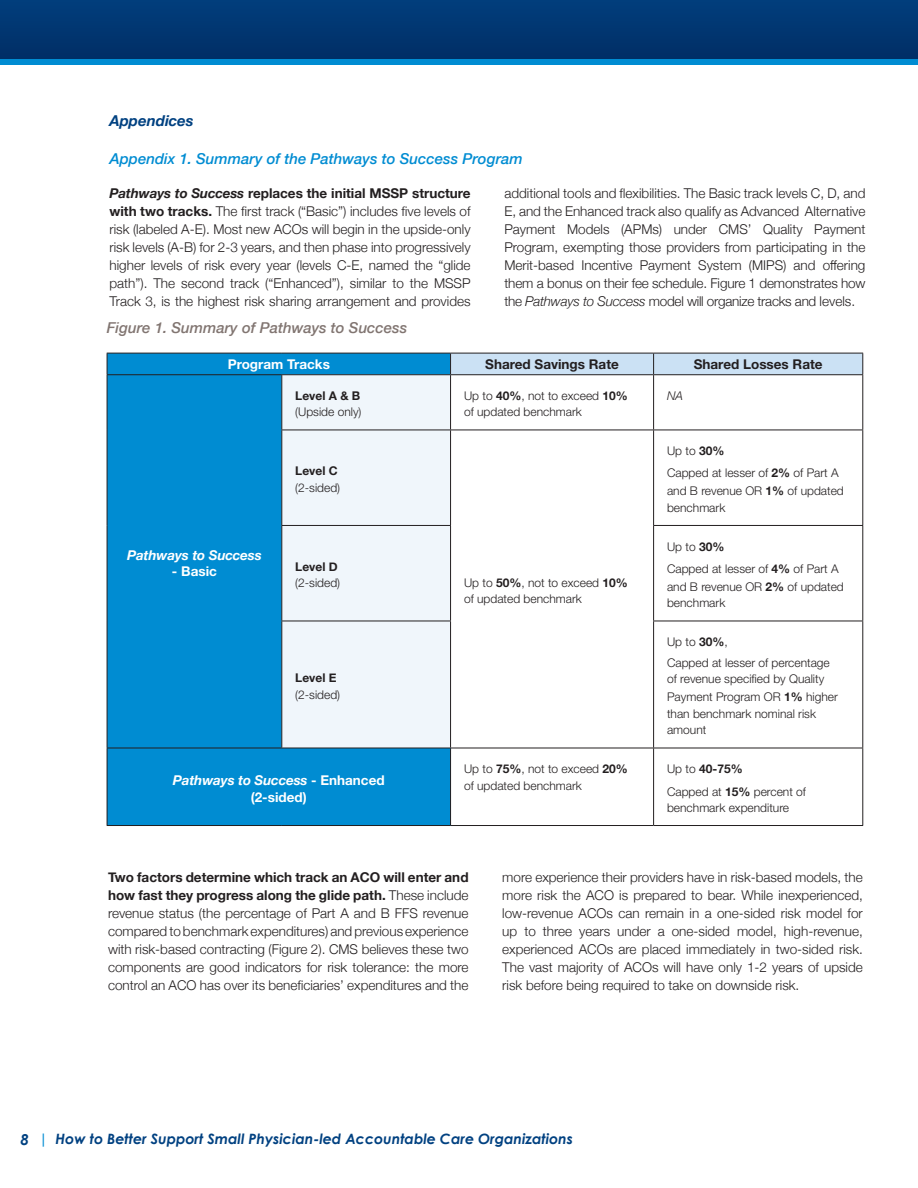
<style>
.page{position:relative;width:918px;height:1188px;background:#fff}
.page>*{position:absolute;margin:0;border:0;box-sizing:border-box;transform-origin:0 0}
.body_h3{font:italic 500 15px "Helvetica Neue";color:#008cd2}
.body_h3-2{font:italic 500 15px "Helvetica Neue";color:#817571}
.Body_Header{font:italic 700 15px "Helvetica Neue";color:#014181}
.t1{font:italic 700 14.25px "Century Gothic";color:#014181}
.Body{font:300 13.5px/18px "Helvetica Neue";color:#231f20;text-align:justify}
.table_headers{font:700 13.5px/16.5px "Helvetica Neue LT Std";color:#fff;text-align:center}
.table_headers-2{font:700 13.5px "Helvetica Neue LT Std";color:#231f20}
.table_headers-3{font:italic 700 13.5px "Helvetica Neue";letter-spacing:-.01em;color:#fff}
.table_body_text{font:300 12px/16.5px "Helvetica Neue LT Std";color:#231f20}
.table_body_text-2{font:700 12px "Helvetica Neue";color:#231f20}
.table_body_text-3{font:italic 300 12px "Helvetica Neue";color:#231f20}
.s1{font-weight:700;font-style:italic}
.s2{font-weight:700}
.s3{font-style:italic}
.s4{font-family:"Helvetica Neue";font-weight:700}
.s5{font-family:"Helvetica Neue";font-style:italic}
.s6{font-family:"Helvetica Neue LT Std";font-weight:300}
.s7{font-size:15px}
.s8{color:#008cd2}
</style>
<div class="page">
<div style="left:0;top:58px;width:918px;height:7px;background:#008cd2"></div>
<div style="left:0;top:0;width:918px;height:58px;background:#013671"></div>
<div style="left:108px;top:354px;width:342px;height:394px;background:#008cd2"></div>
<div style="left:282px;top:375px;width:168px;height:373px;background:#f0f6fb"></div>
<div style="left:107px;top:748px;width:344px;height:78px;background:#008cd2"></div>
<hr style="left:281px;top:430px;width:170px;height:1px;background:#231f20">
<hr style="left:281px;top:525px;width:170px;height:1px;background:#231f20">
<hr style="left:281px;top:621px;width:170px;height:1px;background:#231f20">
<hr style="left:107px;top:375px;width:1px;height:55px;background:#231f20">
<hr style="left:281px;top:375px;width:1px;height:55px;background:#231f20">
<hr style="left:107px;top:430px;width:1px;height:95px;background:#231f20">
<hr style="left:281px;top:430px;width:1px;height:95px;background:#231f20">
<hr style="left:107px;top:525px;width:1px;height:96px;background:#231f20">
<hr style="left:281px;top:526px;width:1px;height:95px;background:#231f20">
<hr style="left:107px;top:621px;width:1px;height:127px;background:#231f20">
<hr style="left:281px;top:621px;width:1px;height:127px;background:#231f20">
<hr style="left:107px;top:748px;width:175px;height:1px;background:#231f20">
<hr style="left:107px;top:748px;width:1px;height:77px;background:#231f20">
<hr style="left:282px;top:748px;width:169px;height:1px;background:#231f20">
<hr style="left:107px;top:825px;width:175px;height:1px;background:#231f20">
<hr style="left:282px;top:825px;width:169px;height:1px;background:#231f20">
<hr style="left:450px;top:375px;width:1px;height:55px;background:#231f20">
<hr style="left:653px;top:375px;width:1px;height:55px;background:#231f20">
<hr style="left:862px;top:375px;width:1px;height:55px;background:#231f20">
<hr style="left:451px;top:430px;width:203px;height:1px;background:#231f20">
<hr style="left:450px;top:430px;width:1px;height:95px;background:#231f20">
<hr style="left:450px;top:526px;width:1px;height:95px;background:#231f20">
<hr style="left:450px;top:621px;width:1px;height:127px;background:#231f20">
<hr style="left:654px;top:430px;width:209px;height:1px;background:#231f20">
<hr style="left:653px;top:430px;width:1px;height:95px;background:#231f20">
<hr style="left:862px;top:430px;width:1px;height:95px;background:#231f20">
<hr style="left:653px;top:525px;width:210px;height:1px;background:#231f20">
<hr style="left:653px;top:526px;width:1px;height:95px;background:#231f20">
<hr style="left:862px;top:526px;width:1px;height:95px;background:#231f20">
<hr style="left:653px;top:621px;width:210px;height:1px;background:#231f20">
<hr style="left:653px;top:621px;width:1px;height:127px;background:#231f20">
<hr style="left:862px;top:621px;width:1px;height:127px;background:#231f20">
<hr style="left:451px;top:748px;width:203px;height:1px;background:#231f20">
<hr style="left:450px;top:748px;width:1px;height:77px;background:#231f20">
<hr style="left:654px;top:748px;width:209px;height:1px;background:#231f20">
<hr style="left:653px;top:748px;width:1px;height:77px;background:#231f20">
<hr style="left:862px;top:748px;width:1px;height:77px;background:#231f20">
<hr style="left:451px;top:825px;width:203px;height:1px;background:#231f20">
<hr style="left:654px;top:825px;width:209px;height:1px;background:#231f20">
<hr style="left:107px;top:353px;width:175px;height:1px;background:#231f20">
<svg style="left:107px;top:353px;width:1px;height:21px"></svg>
<hr style="left:282px;top:353px;width:169px;height:1px;background:#231f20">
<svg style="left:450px;top:353px;width:413px;height:22px;background:#bfd3e5"></svg>
<hr style="left:107px;top:374px;width:175px;height:1px;background:#231f20">
<hr style="left:282px;top:374px;width:169px;height:1px;background:#231f20">
<p class="Body_Header" style="left:110px;top:109px;width:86px">Appendices</p>
<p class="body_h3" style="left:110px;top:146px;width:415px">Appendix 1. Summary of the Pathways to Success Program</p>
<p class="Body" style="left:110px;top:183px;width:363px"><span class="s1">Pathways to Success</span> <span class="s2">replaces the initial MSSP structure with two tracks.</span> The first track (“Basic”) includes five levels of risk (labeled A-E). Most new ACOs will begin in the upside-only risk levels (A-B) for 2-3 years, and then phase into progressively higher levels of risk every year (levels C-E, named the “glide path”). The second track (“Enhanced”), similar to the MSSP Track 3, is the highest risk sharing arrangement and provides</p>
<p class="Body" style="left:504px;top:183px;width:363px">additional tools and flexibilities. The Basic track levels C, D, and E, and the Enhanced track also qualify as Advanced Alternative Payment Models (APMs) under CMS’ Quality Payment Program, exempting those providers from participating in the Merit-based Incentive Payment System (MIPS) and offering them a bonus on their fee schedule. Figure 1 demonstrates how the <span class="s3">Pathways to Success</span> model will organize tracks and levels.</p>
<p class="body_h3-2" style="left:107px;top:315px;width:302px">Figure 1. Summary of Pathways to Success</p>
<p class="table_headers" style="left:228px;top:355px;width:104px">Program Tracks</p>
<p class="table_headers-2" style="left:485px;top:356px;width:135px">Shared Savings Rate</p>
<p class="table_headers-2" style="left:694px;top:356px;width:130px">Shared Losses Rate</p>
<p class="table_body_text" style="left:295px;top:387px;width:68px"><span class="s4">Level A &amp; B </span>(Upside only)</p>
<p class="table_body_text" style="left:464px;top:387px;width:165px">Up to <span class="s4">40%</span>, not to exceed <span class="s4">10% </span>of updated benchmark</p>
<p class="table_body_text-3" style="left:667px;top:386px;width:18px">NA</p>
<p class="table_headers-3" style="left:127px;top:544px;width:136px">Pathways to Success</p>
<p class="table_headers" style="left:172px;top:563px;width:46px">- Basic</p>
<p class="table_body_text" style="left:295px;top:463px;width:46px"><span class="s4">Level C </span>(2-sided)</p>
<p class="table_body_text" style="left:295px;top:558px;width:46px"><span class="s4">Level D </span>(2-sided)</p>
<p class="table_body_text" style="left:295px;top:669px;width:46px"><span class="s4">Level E </span>(2-sided)</p>
<p class="table_body_text" style="left:464px;top:574px;width:165px">Up to <span class="s4">50%</span>, not to exceed <span class="s4">10% </span>of updated benchmark</p>
<p class="table_body_text" style="left:667px;top:442px;width:59px">Up to <span class="s4">30%</span></p>
<p class="table_body_text" style="left:667px;top:464px;width:178px;line-height:18px">Capped at lesser of <span class="s4">2%</span> of Part A and B revenue OR <span class="s4">1%</span> of updated</p>
<p class="table_body_text" style="left:667px;top:499px;width:60px">benchmark</p>
<p class="table_body_text" style="left:667px;top:538px;width:59px">Up to <span class="s4">30%</span></p>
<p class="table_body_text" style="left:667px;top:559px;width:178px;line-height:18px">Capped at lesser of <span class="s4">4%</span> of Part A and B revenue OR <span class="s4">2%</span> of updated</p>
<p class="table_body_text" style="left:667px;top:595px;width:60px">benchmark</p>
<p class="table_body_text" style="left:667px;top:633px;width:62px">Up to <span class="s4">30%</span>,</p>
<p class="table_body_text" style="left:667px;top:654px;width:164px">Capped at lesser of percentage of revenue specified by Quality</p>
<p class="table_body_text" style="left:667px;top:689px;width:172px">Payment Program OR <span class="s4">1%</span> higher than benchmark nominal risk amount</p>
<p class="table_headers" style="left:173px;top:772px;width:213px"><span class="s5">Pathways to Success</span> - Enhanced (2-sided)</p>
<p class="table_body_text" style="left:464px;top:760px;width:165px">Up to <span class="s4">75%</span>, not to exceed <span class="s4">20% </span>of updated benchmark</p>
<p class="table_body_text-2" style="left:667px;top:760px;width:77px"><span class="s6">Up to</span> 40-75%</p>
<p class="table_body_text" style="left:667px;top:783px;width:140px">Capped at <span class="s4">15%</span> percent of benchmark expenditure</p>
<p class="Body" style="left:108px;top:867px;width:362px"><span class="s2">Two factors determine which track an ACO will enter and how fast they progress along the glide path.</span> These include revenue status (the percentage of Part A and B FFS revenue compared to benchmark expenditures) and previous experience with risk-based contracting (Figure 2). CMS believes these two components are good indicators for risk tolerance: the more control an ACO has over its beneficiaries’ expenditures and the</p>
<p class="Body" style="left:502px;top:867px;width:362px">more experience their providers have in risk-based models, the more risk the ACO is prepared to bear. While inexperienced, low-revenue ACOs can remain in a one-sided risk model for up to three years under a one-sided model, high-revenue, experienced ACOs are placed immediately in two-sided risk.<br>The vast majority of ACOs will have only 1-2 years of upside risk before being required to take on downside risk.</p>
<p class="t1" style="left:21px;top:1130px;width:554px"><span class="s7">8</span> <span class="s8">|</span> How to Better Support Small Physician-led Accountable Care Organizations</p>
</div>
